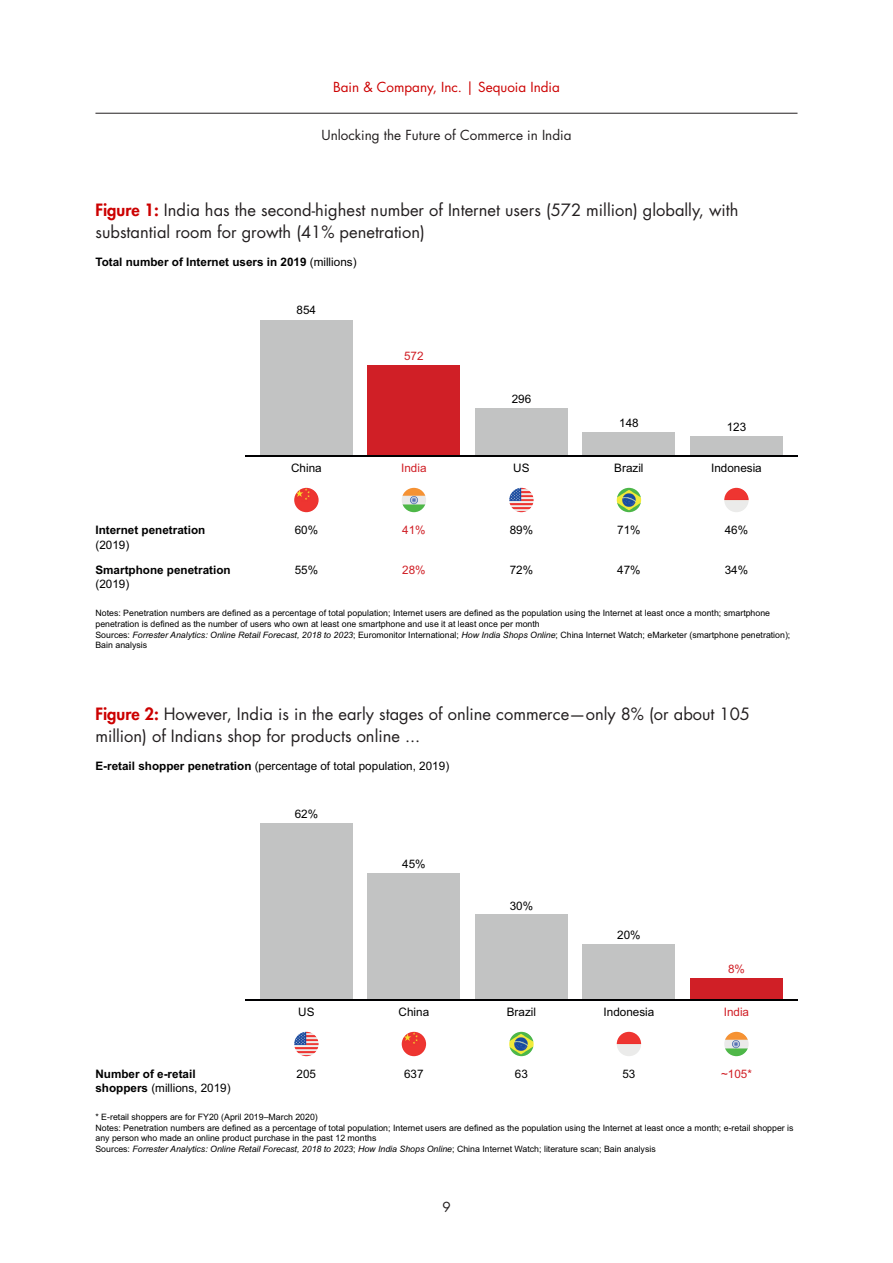
<style>
.page{position:relative;width:893px;height:1263px;background:#fff}
.page>*{position:absolute;margin:0;border:0;box-sizing:border-box;transform-origin:0 0}
.Chart_tagline{font:16.5px/22.5px "Futura";color:#231f20}
.t1{font:13.5px "Futura";color:#231f20}
.t2{font:13.5px "Futura";color:#c00}
.t3{font:11.7px "Arial";color:#000001}
.t4{font:700 11.7px/14.1px "Arial";color:#000001}
.t5{font:11.7px "Arial";color:#d01f26}
.t6{font:8.7px/10.5px "Arial";color:#000001}
.s1{font-weight:800;color:#c00}
.s2{font-weight:400}
.s3{font-style:italic}
.s4{font-weight:700}
</style>
<div class="page">
<hr style="left:95px;top:113px;width:702px;height:1px;background:#231f20">
<div style="left:260px;top:823px;width:93px;height:177px;background:#c2c3c3"></div>
<div style="left:367px;top:873px;width:93px;height:127px;background:#c2c3c3"></div>
<div style="left:475px;top:914px;width:93px;height:86px;background:#c2c3c3"></div>
<div style="left:582px;top:944px;width:93px;height:56px;background:#c2c3c3"></div>
<div style="left:690px;top:978px;width:93px;height:22px;background:#d01f26"></div>
<hr style="left:245px;top:999px;width:552px;height:1px;background:#000001">
<img style="left:402px;top:1032px;width:24px;height:24px;border-radius:12px">
<img style="left:724px;top:1032px;width:25px;height:24px;border-radius:12px">
<img style="left:509px;top:1032px;width:25px;height:24px;border-radius:12px">
<img style="left:617px;top:1032px;width:24px;height:24px;border-radius:12px">
<img style="left:294px;top:1032px;width:25px;height:24px;border-radius:12px">
<div style="left:260px;top:320px;width:93px;height:136px;background:#c2c3c3"></div>
<div style="left:367px;top:365px;width:93px;height:91px;background:#d01f26"></div>
<div style="left:475px;top:409px;width:93px;height:47px;background:#c2c3c3"></div>
<div style="left:582px;top:432px;width:93px;height:24px;background:#c2c3c3"></div>
<div style="left:690px;top:436px;width:93px;height:20px;background:#c2c3c3"></div>
<hr style="left:245px;top:455px;width:552px;height:1px;background:#000001">
<img style="left:294px;top:488px;width:25px;height:24px;border-radius:12px">
<img style="left:402px;top:488px;width:24px;height:24px;border-radius:12px">
<img style="left:617px;top:488px;width:24px;height:24px;border-radius:12px">
<img style="left:724px;top:488px;width:25px;height:24px;border-radius:12px">
<img style="left:509px;top:488px;width:25px;height:24px;border-radius:12px">
<h2 class="t2" style="left:333px;top:78px;width:228px">Bain &amp; Company, Inc. | Sequoia India</h2>
<h2 class="t1" style="left:321px;top:127px;width:252px">Unlocking the Future of Commerce in India</h2>
<p class="Chart_tagline" style="left:95px;top:199px;width:645px"><span class="s1">Figure 1:</span> India has the second-highest number of Internet users (572 million) globally, with substantial room for growth (41% penetration)</p>
<p class="t4" style="left:95px;top:255px;width:263px">Total number of Internet users in 2019 <span class="s2">(millions)</span></p>
<p class="t4" style="left:95px;top:523px;width:111px">Internet penetration <span class="s2">(2019)</span></p>
<p class="t4" style="left:95px;top:563px;width:137px">Smartphone penetration <span class="s2">(2019)</span></p>
<p class="t3" style="left:297px;top:302px;width:21px">854</p>
<p class="t3" style="left:291px;top:460px;width:32px">China</p>
<p class="t3" style="left:295px;top:522px;width:25px">60%</p>
<p class="t3" style="left:295px;top:562px;width:25px">55%</p>
<p class="t5" style="left:404px;top:348px;width:21px">572</p>
<p class="t5" style="left:401px;top:460px;width:27px">India</p>
<p class="t3" style="left:512px;top:391px;width:21px">296</p>
<p class="t3" style="left:619px;top:415px;width:21px">148</p>
<p class="t3" style="left:513px;top:460px;width:18px">US</p>
<p class="t3" style="left:614px;top:460px;width:31px">Brazil</p>
<p class="t3" style="left:727px;top:419px;width:21px">123</p>
<p class="t3" style="left:711px;top:460px;width:52px">Indonesia</p>
<p class="t5" style="left:402px;top:522px;width:25px">41%</p>
<p class="t3" style="left:510px;top:522px;width:25px">89%</p>
<p class="t3" style="left:617px;top:522px;width:25px">71%</p>
<p class="t3" style="left:725px;top:522px;width:25px">46%</p>
<p class="t5" style="left:402px;top:562px;width:25px">28%</p>
<p class="t3" style="left:510px;top:562px;width:25px">72%</p>
<p class="t3" style="left:617px;top:562px;width:25px">47%</p>
<p class="t3" style="left:725px;top:562px;width:25px">34%</p>
<p class="t6" style="left:95px;top:608px;width:696px">Notes: Penetration numbers are defined as a percentage of total population; Internet users are defined as the population using the Internet at least once a month; smartphone penetration is defined as the number of users who own at least one smartphone and use it at least once per month<br>Sources: <span class="s3">Forrester Analytics: Online Retail Forecast, 2018 to 2023</span>; Euromonitor International; <span class="s3">How India Shops Online</span>; China Internet Watch; eMarketer (smartphone penetration); Bain analysis</p>
<p class="Chart_tagline" style="left:95px;top:702px;width:656px"><span class="s1">Figure 2:</span> However, India is in the early stages of online commerce—only 8% (or about 105 million) of Indians shop for products online ...</p>
<p class="t3" style="left:95px;top:758px;width:355px"><span class="s4">E-retail shopper penetration</span> (percentage of total population, 2019)</p>
<p class="t3" style="left:295px;top:806px;width:25px">62%</p>
<p class="t3" style="left:402px;top:856px;width:25px">45%</p>
<p class="t3" style="left:510px;top:897px;width:25px">30%</p>
<p class="t3" style="left:617px;top:927px;width:25px">20%</p>
<p class="t5" style="left:728px;top:961px;width:18px">8%</p>
<p class="t3" style="left:298px;top:1004px;width:18px">US</p>
<p class="t3" style="left:399px;top:1004px;width:32px">China</p>
<p class="t3" style="left:507px;top:1004px;width:31px">Brazil</p>
<p class="t3" style="left:604px;top:1004px;width:52px">Indonesia</p>
<p class="t5" style="left:724px;top:1004px;width:27px">India</p>
<p class="t4" style="left:95px;top:1067px;width:137px">Number of e-retail shoppers <span class="s2">(millions, 2019)</span></p>
<p class="t3" style="left:297px;top:1066px;width:21px">205</p>
<p class="t3" style="left:404px;top:1066px;width:21px">637</p>
<p class="t3" style="left:515px;top:1066px;width:15px">63</p>
<p class="t3" style="left:622px;top:1066px;width:15px">53</p>
<p class="t5" style="left:721px;top:1066px;width:32px">~105*</p>
<p class="t6" style="left:95px;top:1112px;width:700px">* E-retail shoppers are for FY20 (April 2019–March 2020)<br>Notes: Penetration numbers are defined as a percentage of total population; Internet users are defined as the population using the Internet at least once a month; e-retail shopper is any person who made an online product purchase in the past 12 months<br>Sources: <span class="s3">Forrester Analytics: Online Retail Forecast, 2018 to 2023</span>; <span class="s3">How India Shops Online</span>; China Internet Watch; literature scan; Bain analysis</p>
<h2 class="t1" style="left:442px;top:1198px;width:10px">9</h2>
</div>
